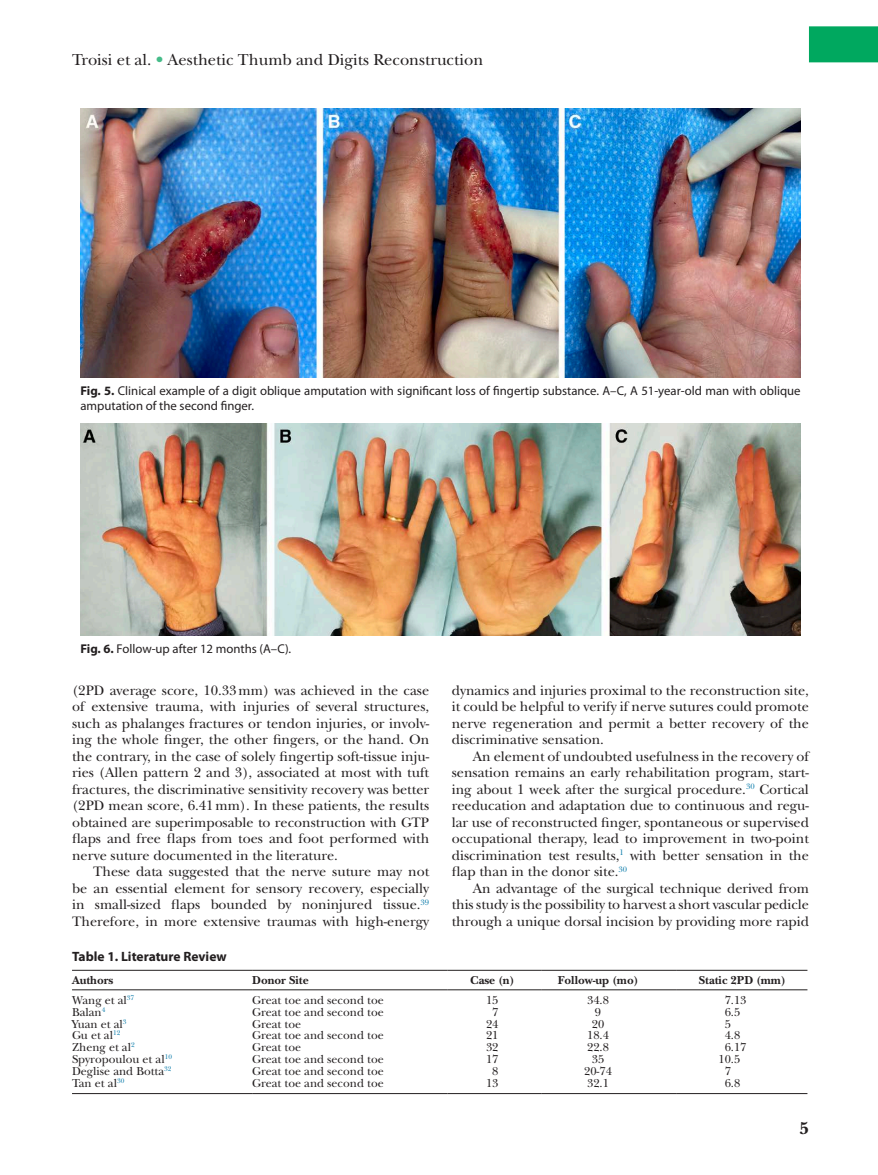
<style>
.page{position:relative;width:878px;height:1175px;background:#fff}
.page>*{position:absolute;margin:0;border:0;box-sizing:border-box;transform-origin:0 0}
.t1{font:700 18px "New Baskerville Std";color:#231f20}
.t2{font:16.5px "New Baskerville Std";color:#231f20}
.t3{font:14.25px/16.5px "New Baskerville Std";color:#231f20;text-align:justify}
.t4{font:700 13.5px "Myriad Pro";color:#231f20}
.t5{font:12.75px/15px "Myriad Pro";color:#231f20}
.t6{font:12px "New Baskerville Std";color:#231f20}
.t7{font:700 12px "New Baskerville Std";color:#231f20}
.s1{color:#45bc89}
.s2{font-weight:700}
</style>
<div class="page">
<div style="left:808px;top:26px;width:70px;height:36px;background:#00a85f"></div>
<img style="left:80px;top:108px;width:720px;height:270px">
<img style="left:80px;top:423px;width:720px;height:212px">
<hr style="left:72px;top:970px;width:180px;height:1px;background:#231f20">
<hr style="left:252px;top:970px;width:195px;height:1px;background:#231f20">
<hr style="left:447px;top:970px;width:95px;height:1px;background:#231f20">
<hr style="left:542px;top:970px;width:134px;height:1px;background:#231f20">
<hr style="left:676px;top:970px;width:131px;height:1px;background:#231f20">
<hr style="left:72px;top:989px;width:180px;height:1px;background:#231f20">
<hr style="left:252px;top:989px;width:195px;height:1px;background:#231f20">
<hr style="left:447px;top:989px;width:95px;height:1px;background:#231f20">
<hr style="left:542px;top:989px;width:134px;height:1px;background:#231f20">
<hr style="left:676px;top:989px;width:131px;height:1px;background:#231f20">
<hr style="left:72px;top:1093px;width:180px;height:1px;background:#231f20">
<hr style="left:252px;top:1093px;width:195px;height:1px;background:#231f20">
<hr style="left:447px;top:1093px;width:95px;height:1px;background:#231f20">
<hr style="left:542px;top:1093px;width:134px;height:1px;background:#231f20">
<hr style="left:676px;top:1093px;width:131px;height:1px;background:#231f20">
<p class="t2" style="left:72px;top:50px;width:413px">Troisi et al. <span class="s1">•</span> Aesthetic Thumb and Digits Reconstruction</p>
<p class="t5" style="left:80px;top:383px;width:721px"><span class="s2">Fig. 5.</span> Clinical example of a digit oblique amputation with significant loss of fingertip substance. A–C, A 51-year-old man with oblique amputation of the second finger.</p>
<p class="t5" style="left:80px;top:640px;width:212px"><span class="s2">Fig. 6.</span> Follow-up after 12 months (A–C).</p>
<p class="t3" style="left:72px;top:682px;width:359px">(2PD average score, 10.33mm) was achieved in the case of extensive trauma, with injuries of several structures, such as phalanges fractures or tendon injuries, or involv&shy;ing the whole finger, the other fingers, or the hand. On the contrary, in the case of solely fingertip soft-tissue inju&shy;ries (Allen pattern 2 and 3), associated at most with tuft fractures, the discriminative sensitivity recovery was better (2PD mean score, 6.41mm). In these patients, the results obtained are superimposable to reconstruction with GTP flaps and free flaps from toes and foot performed with nerve suture documented in the literature.</p>
<p class="t3" style="left:72px;top:863px;width:359px;text-indent:21px">These data suggested that the nerve suture may not be an essential element for sensory recovery, especially in small-sized flaps bounded by noninjured tissue.<sup>39<br></sup>Therefore, in more extensive traumas with high-energy</p>
<p class="t3" style="left:452px;top:682px;width:359px">dynamics and injuries proximal to the reconstruction site, it could be helpful to verify if nerve sutures could promote nerve regeneration and permit a better recovery of the discriminative sensation.</p>
<p class="t3" style="left:452px;top:748px;width:359px;text-indent:21px">An element of undoubted usefulness in the recovery of sensation remains an early rehabilitation program, start&shy;ing about 1 week after the surgical procedure.<sup>30</sup> Cortical reeducation and adaptation due to continuous and regu&shy;lar use of reconstructed finger, spontaneous or supervised occupational therapy, lead to improvement in two-point discrimination test results,<sup>1</sup> with better sensation in the flap than in the donor site.<sup>30</sup></p>
<p class="t3" style="left:451px;top:880px;width:359px;text-indent:21px">An advantage of the surgical technique derived from this study is the possibility to harvest a short vascular pedicle through a unique dorsal incision by providing more rapid</p>
<p class="t4" style="left:72px;top:947px;width:156px">Table 1. Literature Review</p>
<p class="t7" style="left:72px;top:973px;width:43px">Authors</p>
<p class="t7" style="left:252px;top:973px;width:58px">Donor Site</p>
<p class="t7" style="left:470px;top:973px;width:45px">Case (n)</p>
<p class="t7" style="left:558px;top:973px;width:82px">Follow-up (mo)</p>
<p class="t7" style="left:698px;top:973px;width:88px">Static 2PD (mm)</p>
<p class="t6" style="left:72px;top:992px;width:64px">Wang et al<sup>37</sup></p>
<p class="t6" style="left:252px;top:992px;width:133px">Great toe and second toe</p>
<p class="t6" style="left:486px;top:992px;width:14px">15</p>
<p class="t6" style="left:587px;top:992px;width:23px">34.8</p>
<p class="t6" style="left:724px;top:992px;width:23px">7.13</p>
<p class="t6" style="left:72px;top:1004px;width:35px">Balan<sup>4</sup></p>
<p class="t6" style="left:252px;top:1004px;width:133px">Great toe and second toe</p>
<p class="t6" style="left:492px;top:1004px;width:8px">7</p>
<p class="t6" style="left:595px;top:1004px;width:8px">9</p>
<p class="t6" style="left:724px;top:1004px;width:17px">6.5</p>
<p class="t6" style="left:72px;top:1016px;width:56px">Yuan et al<sup>3</sup></p>
<p class="t6" style="left:252px;top:1016px;width:50px">Great toe</p>
<p class="t6" style="left:486px;top:1016px;width:14px">24</p>
<p class="t6" style="left:592px;top:1016px;width:14px">20</p>
<p class="t6" style="left:724px;top:1016px;width:8px">5</p>
<p class="t6" style="left:72px;top:1028px;width:50px">Gu et al<sup>12</sup></p>
<p class="t6" style="left:252px;top:1028px;width:133px">Great toe and second toe</p>
<p class="t6" style="left:486px;top:1028px;width:14px">21</p>
<p class="t6" style="left:587px;top:1028px;width:23px">18.4</p>
<p class="t6" style="left:724px;top:1028px;width:17px">4.8</p>
<p class="t6" style="left:72px;top:1040px;width:64px">Zheng et al<sup>2</sup></p>
<p class="t6" style="left:252px;top:1040px;width:50px">Great toe</p>
<p class="t6" style="left:486px;top:1040px;width:14px">32</p>
<p class="t6" style="left:587px;top:1040px;width:23px">22.8</p>
<p class="t6" style="left:724px;top:1040px;width:23px">6.17</p>
<p class="t6" style="left:72px;top:1052px;width:101px">Spyropoulou et al<sup>10</sup></p>
<p class="t6" style="left:252px;top:1052px;width:133px">Great toe and second toe</p>
<p class="t6" style="left:486px;top:1052px;width:14px">17</p>
<p class="t6" style="left:592px;top:1052px;width:14px">35</p>
<p class="t6" style="left:718px;top:1052px;width:23px">10.5</p>
<p class="t6" style="left:72px;top:1064px;width:101px">Deglise and Botta<sup>32</sup></p>
<p class="t6" style="left:252px;top:1064px;width:133px">Great toe and second toe</p>
<p class="t6" style="left:492px;top:1064px;width:8px">8</p>
<p class="t6" style="left:584px;top:1064px;width:29px">20-74</p>
<p class="t6" style="left:724px;top:1064px;width:8px">7</p>
<p class="t6" style="left:72px;top:1076px;width:54px">Tan et al<sup>30</sup></p>
<p class="t6" style="left:252px;top:1076px;width:133px">Great toe and second toe</p>
<p class="t6" style="left:486px;top:1076px;width:14px">13</p>
<p class="t6" style="left:587px;top:1076px;width:23px">32.1</p>
<p class="t6" style="left:724px;top:1076px;width:17px">6.8</p>
<p class="t1" style="left:799px;top:1118px;width:11px">5</p>
</div>
